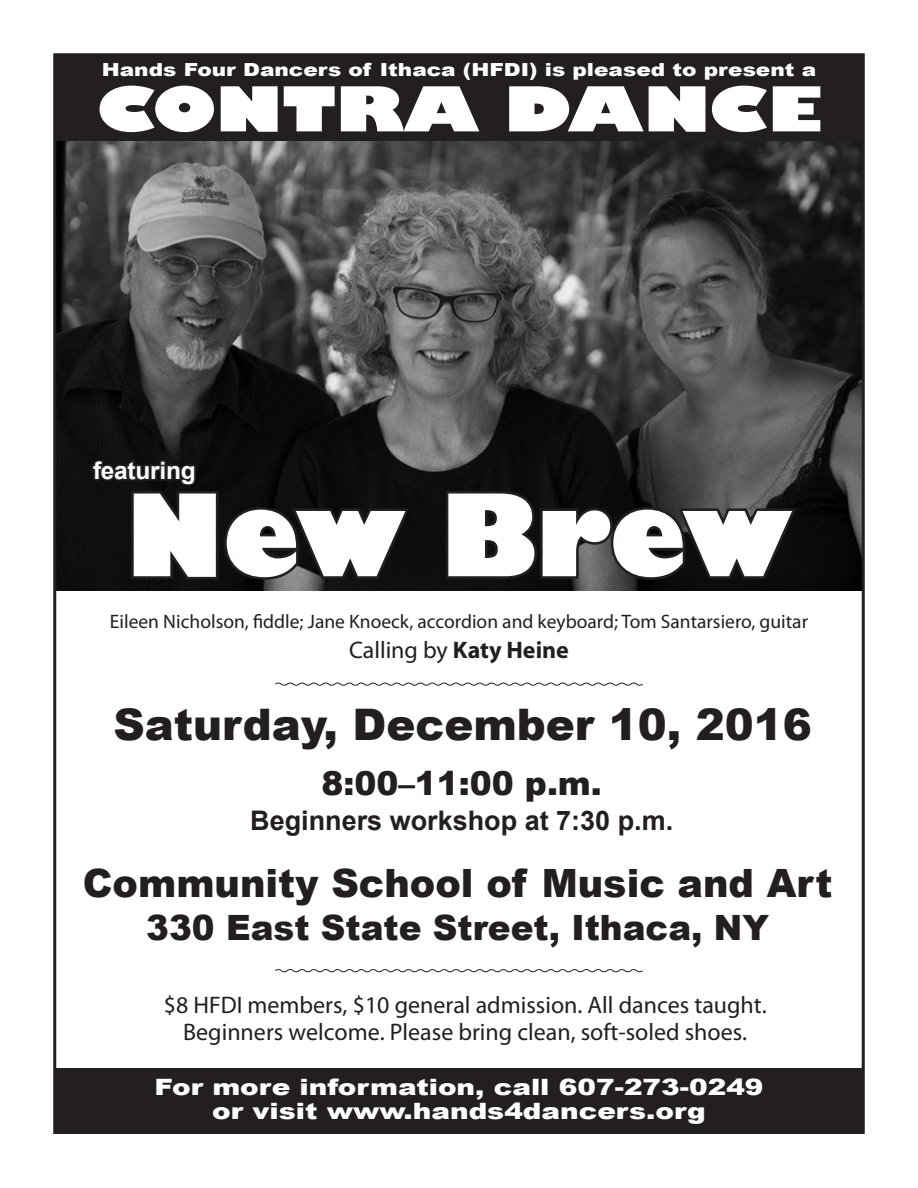
<style>
.page{position:relative;width:918px;height:1188px;background:#fff}
.page>*{position:absolute;margin:0;border:0;box-sizing:border-box;transform-origin:0 0}
.t1{font:800 111px "Gill Sans";letter-spacing:-.01em;color:#fff}
.t2{font:800 60.45px "Gill Sans";letter-spacing:-.01em;color:#fff;scale:1.27 1}
.t3{font:900 43.5px "Arial";color:#231f20}
.t4{font:900 39px "Arial";color:#231f20}
.t5{font:900 34.95px "Arial";color:#231f20}
.t6{font:900 33px "Arial";color:#231f20}
.t7{font:700 27px "Arial";color:#231f20}
.t8{font:24px/26.5px "Myriad Pro";color:#231f20;text-align:center}
.t9{font:700 24px "Arial";letter-spacing:-.01em;color:#fff}
.t10{font:900 22.5px "Arial";color:#fff;scale:1.24 1}
.t11{font:19.5px "Myriad Pro";color:#231f20}
.t12{font:900 18px "Arial";color:#fff;scale:1.2 1}
.s1{font-weight:700}
</style>
<div class="page">
<img style="left:57px;top:140px;width:804px;height:451px">
<svg style="left:443px;top:488px;width:357px;height:95px;background:#1e1d1e"></svg>
<div style="left:54px;top:54px;width:810px;height:86px;background:#231f20"></div>
<div style="left:54px;top:1069px;width:810px;height:65px;background:#231f20"></div>
<svg style="left:90px;top:432px;width:323px;height:151px;background:#141313"></svg>
<svg style="left:275px;top:969px;width:368px;height:4px"></svg>
<svg style="left:275px;top:682px;width:368px;height:4px"></svg>
<p class="t12" style="left:102px;top:56px;width:597px">Hands Four Dancers of Ithaca (HFDI) is pleased to present a</p>
<p class="t2" style="left:96px;top:71px;width:574px">CONTRA DANCE</p>
<p class="t9" style="left:93px;top:455px;width:104px">featuring</p>
<p class="t1" style="left:126px;top:466px;width:668px">New Brew</p>
<p class="t11" style="left:110px;top:609px;width:700px">Eileen Nicholson, fiddle; Jane Knoeck, accordion and keyboard; Tom Santarsiero, guitar</p>
<p class="t8" style="left:349px;top:636px;width:221px">Calling by <span class="s1">Katy Heine</span></p>
<p class="t3" style="left:114px;top:693px;width:700px">Saturday, December 10, 2016</p>
<p class="t6" style="left:321px;top:759px;width:282px">8:00–11:00 p.m.</p>
<p class="t7" style="left:250px;top:803px;width:425px">Beginners workshop at 7:30 p.m.</p>
<p class="t4" style="left:83px;top:855px;width:751px">Community School of Music and Art</p>
<p class="t5" style="left:146px;top:902px;width:624px">330 East State Street, Ithaca, NY</p>
<p class="t8" style="left:164px;top:991px;width:605px">$8 HFDI members, $10 general admission. All dances taught.<br>Beginners welcome. Please bring clean, soft-soled shoes.</p>
<p class="t10" style="left:154px;top:1070px;width:493px">For more information, call 607-273-0249</p>
<p class="t10" style="left:212px;top:1094px;width:399px">or visit www.hands4dancers.org</p>
</div>
